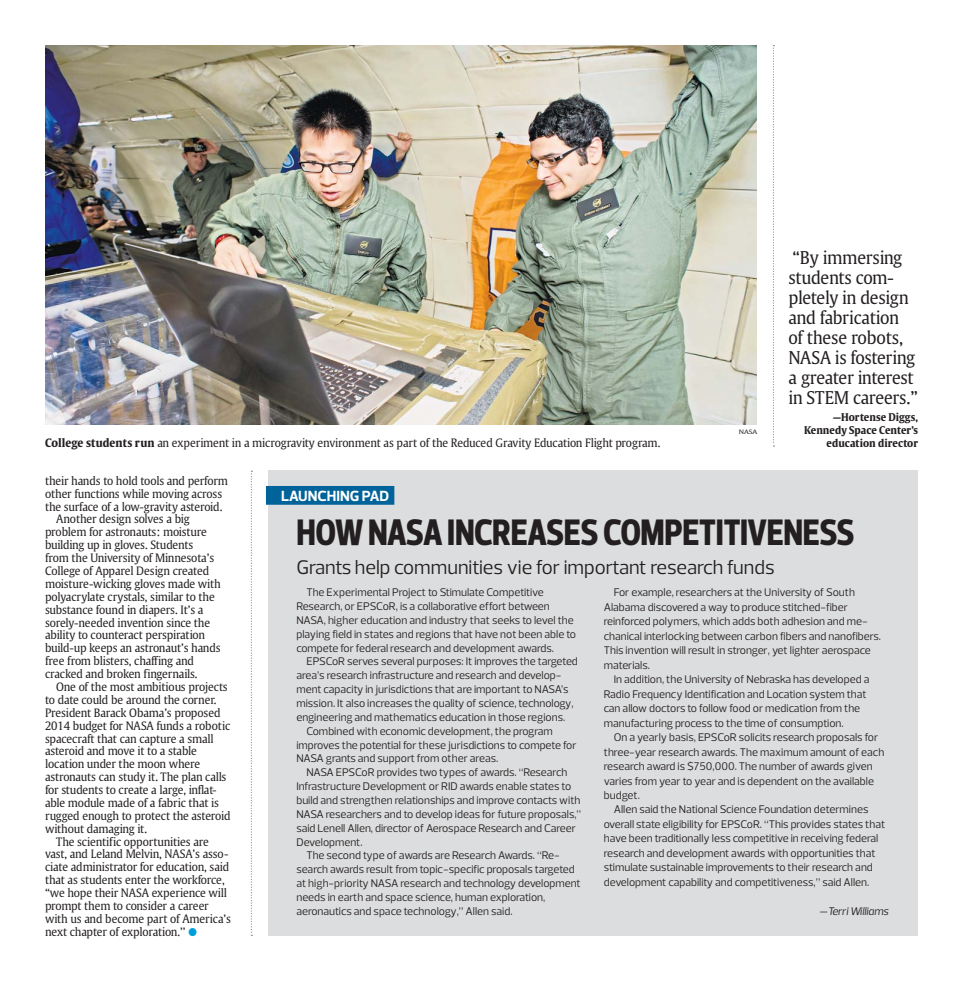
<style>
.page{position:relative;width:963px;height:981px;background:#fff}
.page>*{position:absolute;margin:0;border:0;box-sizing:border-box;transform-origin:0 0}
.t1{font:700 expanded 37.5px "Prelo Condensed";letter-spacing:-.015em;color:#231f20}
.t2{font:20px "Prelo";color:#231f20}
.t3{font:17.5px/20px "USAT Roman";letter-spacing:-.02em;color:#231f20;scale:.95 1}
.t4{font:700 15px "Prelo";letter-spacing:-.01em;color:#fff}
.t5{font:11.5px "USAT Roman";letter-spacing:-.015em;color:#231f20;scale:.95 1}
.t6{font:11.25px/14.5px "Prelo";color:#231f20}
.t7{font:italic 11.25px "Prelo";letter-spacing:-.01em;color:#231f20}
.t8{font:700 10.62px/12.9px "USAT Roman";color:#231f20;text-align:right;scale:.95 1}
.t9{font:6.25px "USAT Roman Compact";color:#231f20}
.s1{font-weight:700}
.s2{font-family:"USAT Pi";color:#009fda}
</style>
<div class="page">
<svg style="left:773px;top:45px;width:1px;height:401px"></svg>
<img style="left:45px;top:45px;width:711px;height:379px">
<div style="left:269px;top:470px;width:648px;height:465px;background:#dcddde"></div>
<div style="left:266px;top:486px;width:128px;height:18px;background:#00639a"></div>
<svg style="left:251px;top:470px;width:1px;height:465px"></svg>
<p class="t5" style="left:45px;top:435px;width:649px"><span class="s1">College students run</span> an experiment in a microgravity environment as part of the Reduced Gravity Education Flight program.</p>
<p class="t9" style="left:738px;top:427px;width:20px">NASA</p>
<h3 class="t3" style="left:788px;top:247px;width:138px">“By immersing students com&shy;pletely in design and fabrication<br>of these robots,<br>NASA is fostering a greater interest in STEM careers.”</h3>
<p class="t8" style="left:803px;top:410px;width:121px">—Hortense Diggs,<br>Kennedy Space Center’s education director</p>
<p class="t5" style="left:45px;top:473px;width:194px">their hands to hold tools and perform</p>
<p class="t5" style="left:45px;top:486px;width:188px">other functions while moving across</p>
<p class="t5" style="left:45px;top:499px;width:188px">the surface of a low-gravity asteroid.</p>
<p class="t5" style="left:56px;top:512px;width:142px">Another design solves a big</p>
<p class="t5" style="left:45px;top:524px;width:172px">problem for astronauts: moisture</p>
<p class="t5" style="left:45px;top:537px;width:157px">building up in gloves. Students</p>
<p class="t5" style="left:45px;top:550px;width:180px">from the University of Minnesota’s</p>
<p class="t5" style="left:45px;top:563px;width:174px">College of Apparel Design created</p>
<p class="t5" style="left:45px;top:576px;width:186px">moisture-wicking gloves made with</p>
<p class="t5" style="left:45px;top:589px;width:180px">polyacrylate crystals, similar to the</p>
<p class="t5" style="left:45px;top:602px;width:168px">substance found in diapers. It’s a</p>
<p class="t5" style="left:45px;top:615px;width:175px">sorely-needed invention since the</p>
<p class="t5" style="left:45px;top:627px;width:170px">ability to counteract perspiration</p>
<p class="t5" style="left:45px;top:640px;width:186px">build-up keeps an astronaut’s hands</p>
<p class="t5" style="left:45px;top:653px;width:158px">free from blisters, chaffing and</p>
<p class="t5" style="left:45px;top:666px;width:162px">cracked and broken fingernails.</p>
<p class="t5" style="left:56px;top:679px;width:182px">One of the most ambitious projects</p>
<p class="t5" style="left:45px;top:692px;width:182px">to date could be around the corner.</p>
<p class="t5" style="left:45px;top:705px;width:186px">President Barack Obama’s proposed</p>
<p class="t5" style="left:45px;top:718px;width:196px">2014 budget for NASA funds a robotic</p>
<p class="t5" style="left:45px;top:730px;width:179px">spacecraft that can capture a small</p>
<p class="t5" style="left:45px;top:743px;width:161px">asteroid and move it to a stable</p>
<p class="t5" style="left:45px;top:756px;width:165px">location under the moon where</p>
<p class="t5" style="left:45px;top:769px;width:192px">astronauts can study it. The plan calls</p>
<p class="t5" style="left:45px;top:782px;width:182px">for students to create a large, inflat-</p>
<p class="t5" style="left:45px;top:795px;width:184px">able module made of a fabric that is</p>
<p class="t5" style="left:45px;top:808px;width:197px">rugged enough to protect the asteroid</p>
<p class="t5" style="left:45px;top:821px;width:109px">without damaging it.</p>
<p class="t5" style="left:56px;top:833px;width:162px">The scientific opportunities are</p>
<p class="t5" style="left:45px;top:846px;width:195px">vast, and Leland Melvin, NASA’s asso-</p>
<p class="t5" style="left:45px;top:859px;width:195px">ciate administrator for education, said</p>
<p class="t5" style="left:45px;top:872px;width:190px">that as students enter the workforce,</p>
<p class="t5" style="left:45px;top:885px;width:193px">“we hope their NASA experience will</p>
<p class="t5" style="left:45px;top:898px;width:174px">prompt them to consider a career</p>
<p class="t5" style="left:45px;top:911px;width:197px">with us and become part of America’s</p>
<p class="t5" style="left:45px;top:924px;width:162px">next chapter of exploration.’’ <span class="s2">j</span></p>
<h3 class="t4" style="left:281px;top:486px;width:110px">LAUNCHING PAD</h3>
<h1 class="t1" style="left:296px;top:509px;width:559px">HOW NASA INCREASES COMPETITIVENESS</h1>
<h2 class="t2" style="left:296px;top:555px;width:479px">Grants help communities vie for important research funds</h2>
<p class="t6" style="left:296px;top:585px;width:281px;line-height:13.9px;text-indent:10px">The Experimental Project to Stimulate Competitive Research, or EPSCoR, is a collaborative effort between NASA, higher education and industry that seeks to level the playing field in states and regions that have not been able to compete for federal research and development awards.</p>
<p class="t6" style="left:306px;top:654px;width:273px">EPSCoR serves several purposes: It improves the targeted</p>
<p class="t6" style="left:296px;top:668px;width:266px">area’s research infrastructure and research and develop-</p>
<p class="t6" style="left:296px;top:682px;width:273px">ment capacity in jurisdictions that are important to NASA’s</p>
<p class="t6" style="left:296px;top:695px;width:279px">mission. It also increases the quality of science, technology,</p>
<p class="t6" style="left:296px;top:709px;width:270px">engineering and mathematics education in those regions.</p>
<p class="t6" style="left:306px;top:723px;width:248px">Combined with economic development, the program</p>
<p class="t6" style="left:296px;top:737px;width:282px">improves the potential for these jurisdictions to compete for</p>
<p class="t6" style="left:296px;top:751px;width:203px">NASA grants and support from other areas.</p>
<p class="t6" style="left:306px;top:765px;width:262px">NASA EPSCoR provides two types of awards. “Research</p>
<p class="t6" style="left:296px;top:778px;width:276px">Infrastructure Development or RID awards enable states to</p>
<p class="t6" style="left:296px;top:792px;width:285px">build and strengthen relationships and improve contacts with</p>
<p class="t6" style="left:296px;top:806px;width:286px">NASA researchers and to develop ideas for future proposals,”</p>
<p class="t6" style="left:296px;top:820px;width:281px">said Lenell Allen, director of Aerospace Research and Career</p>
<p class="t6" style="left:296px;top:834px;width:68px">Development.</p>
<p class="t6" style="left:306px;top:848px;width:255px">The second type of awards are Research Awards. “Re-</p>
<p class="t6" style="left:296px;top:862px;width:280px">search awards result from topic-specific proposals targeted</p>
<p class="t6" style="left:296px;top:875px;width:286px">at high-priority NASA research and technology development</p>
<p class="t6" style="left:296px;top:889px;width:250px">needs in earth and space science, human exploration,</p>
<p class="t6" style="left:296px;top:903px;width:217px">aeronautics and space technology,” Allen said.</p>
<p class="t6" style="left:603px;top:585px;width:279px;text-indent:10px">For example, researchers at the University of South Alabama discovered a way to produce stitched-fiber reinforced polymers, which adds both adhesion and me&shy;chanical interlocking between carbon fibers and nanofibers.<br>This invention will result in stronger, yet lighter aerospace materials.</p>
<p class="t6" style="left:603px;top:671px;width:267px;text-indent:10px">In addition, the University of Nebraska has developed a Radio Frequency Identification and Location system that can allow doctors to follow food or medication from the manufacturing process to the time of consumption.</p>
<p class="t6" style="left:603px;top:729px;width:282px;text-indent:10px">On a yearly basis, EPSCoR solicits research proposals for three-year research awards. The maximum amount of each research award is $750,000. The number of awards given varies from year to year and is dependent on the available budget.</p>
<p class="t6" style="left:603px;top:802px;width:283px;text-indent:10px">Allen said the National Science Foundation determines overall state eligibility for EPSCoR. “This provides states that have been traditionally less competitive in receiving federal research and development awards with opportunities that stimulate sustainable improvements to their research and development capability and competitiveness,” said Allen.</p>
<p class="t7" style="left:819px;top:903px;width:71px">—Terri Williams</p>
</div>
